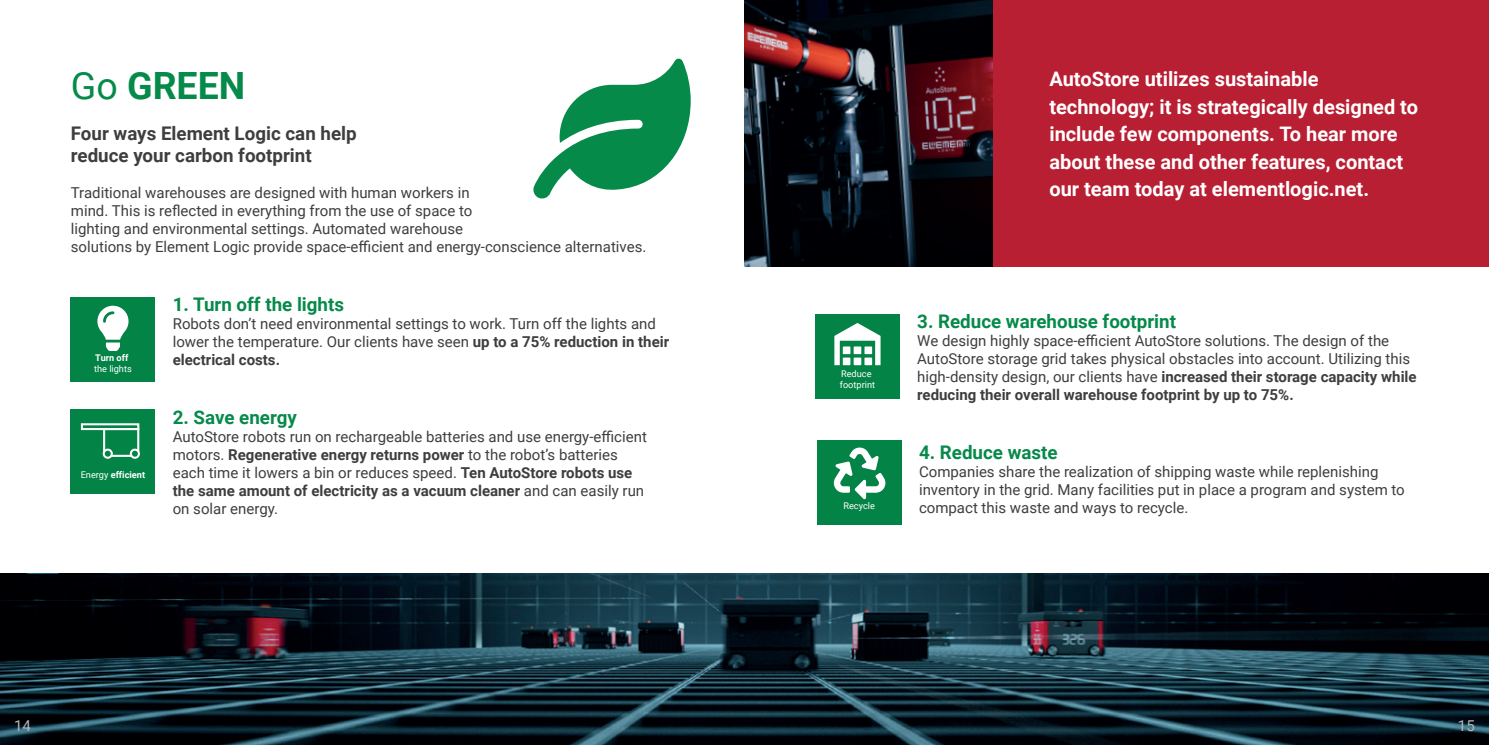
<style>
.page{position:relative;width:1489px;height:745px;background:#fff}
.page>*{position:absolute;margin:0;border:0;box-sizing:border-box;transform-origin:0 0}
.t1{font:700 37.5px "Roboto";color:#068a4a}
.t2{font:700 20px/27.5px "Roboto";color:#fff}
.t3{font:700 18.75px "Roboto";color:#068a4a}
.t4{font:700 18.75px/22.5px "Roboto";color:#3e3e3f}
.t5{font:15px/18px "Roboto";color:#3e3e3f}
.t6{font:15px "Roboto";color:#b5b7b9}
.t7{font:9.12px/11px "Roboto";color:#fff}
.t8{font:700 9.12px "Roboto";color:#fff}
.s1{font-weight:400}
.s2{font-weight:700}
</style>
<div class="page">
<div style="left:992px;top:0;width:496px;height:266px;background:#b91f33"></div>
<img style="left:744px;top:0;width:248px;height:266px">
<div style="left:71px;top:298px;width:84px;height:84px;background:#038345"></div>
<svg style="left:97px;top:305px;width:31px;height:46px"></svg>
<div style="left:71px;top:409px;width:84px;height:84px;background:#038345"></div>
<div style="left:81px;top:423px;width:58px;height:7px;border:2px solid #fff"></div>
<svg style="left:112px;top:454px;width:19px;height:2px"></svg>
<div style="left:103px;top:428px;width:36px;height:24px;border:2px solid #fff"></div>
<div style="left:103px;top:448px;width:10px;height:10px;border:2px solid #fff;border-radius:50%"></div>
<div style="left:130px;top:448px;width:10px;height:10px;border:2px solid #fff;border-radius:50%"></div>
<div style="left:815px;top:314px;width:84px;height:84px;background:#038345"></div>
<svg style="left:834px;top:323px;width:46px;height:42px"></svg>
<div style="left:817px;top:439px;width:84px;height:85px;background:#038345"></div>
<svg style="left:833px;top:447px;width:53px;height:52px"></svg>
<svg style="left:533px;top:59px;width:157px;height:139px"></svg>
<img style="left:0;top:573px;width:1488px;height:171px">
<h1 class="t1" style="left:71px;top:59px;width:176px"><span class="s1">Go</span> GREEN</h1>
<p class="t4" style="left:71px;top:121px;width:287px">Four ways Element Logic can help reduce your carbon footprint</p>
<p class="t5" style="left:71px;top:183px;width:577px">Traditional warehouses are designed with human workers in<br>mind. This is reflected in everything from the use of space to<br>lighting and environmental settings. Automated warehouse<br>solutions by Element Logic provide space-efficient and energy-conscience alternatives.</p>
<p class="t8" style="left:95px;top:351px;width:35px">Turn off</p>
<p class="t7" style="left:94px;top:363px;width:39px">the lights</p>
<p class="t8" style="left:81px;top:468px;width:66px"><span class="s1">Energy</span> efficient</p>
<p class="t3" style="left:173px;top:291px;width:173px">1. Turn off the lights</p>
<p class="t5" style="left:173px;top:314px;width:498px">Robots don’t need environmental settings to work. Turn off the lights and lower the temperature. Our clients have seen <span class="s2">up to a 75% reduction in their electrical costs.</span></p>
<p class="t3" style="left:173px;top:403px;width:126px">2. Save energy</p>
<p class="t5" style="left:173px;top:426px;width:475px">AutoStore robots run on rechargeable batteries and use energy-efficient motors. <span class="s2">Regenerative energy returns power</span> to the robot’s batteries each time it lowers a bin or reduces speed. <span class="s2">Ten AutoStore robots use the same amount of electricity as a vacuum cleaner</span> and can easily run on solar energy.</p>
<h2 class="t2" style="left:1049px;top:64px;width:370px">AutoStore utilizes sustainable technology; it is strategically designed to include few components. To hear more about these and other features, contact our team today at elementlogic.net.</h2>
<p class="t7" style="left:839px;top:368px;width:37px">Reduce footprint</p>
<p class="t7" style="left:843px;top:499px;width:33px">Recycle</p>
<p class="t3" style="left:917px;top:308px;width:260px">3. Reduce warehouse footprint</p>
<p class="t5" style="left:917px;top:331px;width:501px">We design highly space-efficient AutoStore solutions. The design of the AutoStore storage grid takes physical obstacles into account. Utilizing this high-density design, our clients have <span class="s2">increased their storage capacity while reducing their overall warehouse footprint by up to 75%.</span></p>
<p class="t3" style="left:919px;top:439px;width:140px">4. Reduce waste</p>
<p class="t5" style="left:919px;top:461px;width:487px">Companies share the realization of shipping waste while replenishing inventory in the grid. Many facilities put in place a program and system to compact this waste and ways to recycle.</p>
<p class="t6" style="left:14px;top:714px;width:18px">14</p>
<p class="t6" style="left:1457px;top:714px;width:18px">15</p>
</div>
